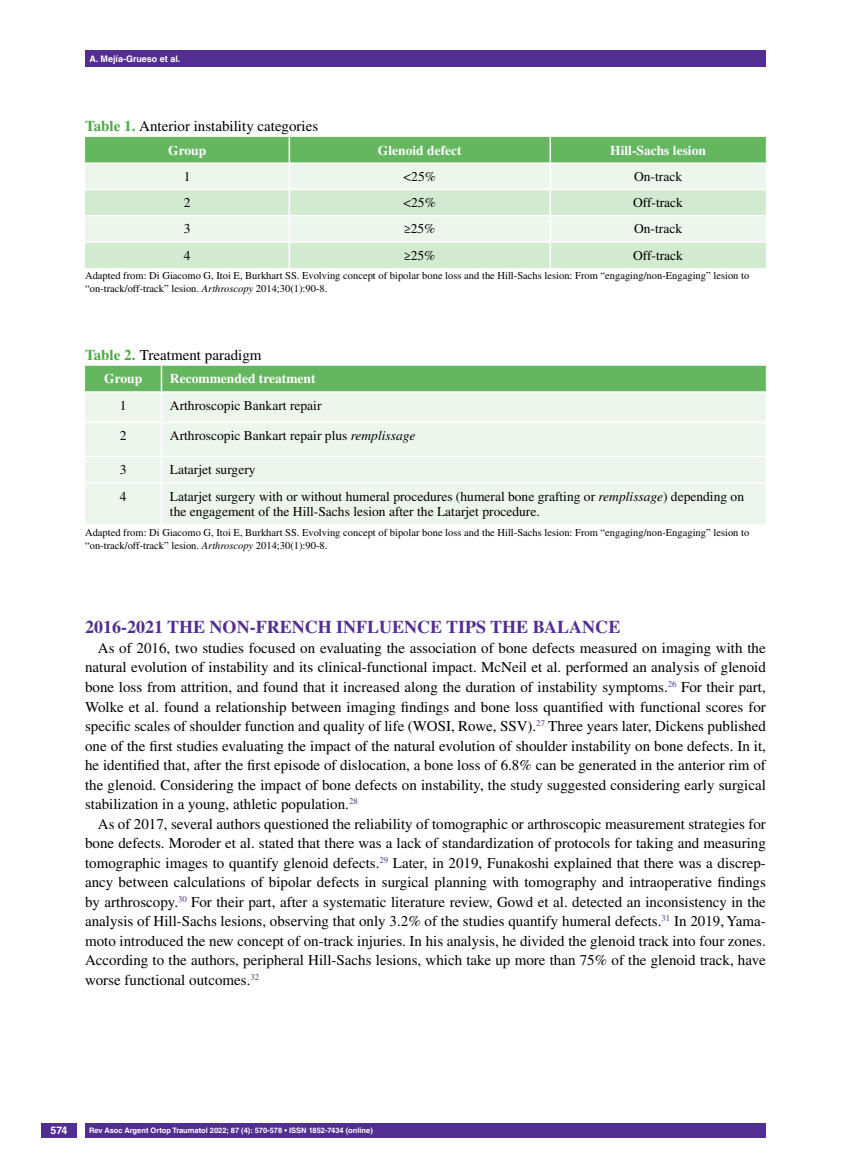
<style>
.page{position:relative;width:851px;height:1170px;background:#fff}
.page>*{position:absolute;margin:0;border:0;box-sizing:border-box;transform-origin:0 0}
.t1{font:700 18px "Times LT Std";color:#522e91}
.t2{font:15px/19.5px "Times LT Std";color:#000;text-align:justify}
.t3{font:13.5px/15.5px "Times LT Std";color:#000}
.t4{font:700 13.5px "Times LT Std";color:#fff}
.t5{font:10.5px/12.8px "Times LT Std";color:#000}
.t6{font:700 10.5px "Helvetica LT Std";color:#fff}
.t7{font:700 9px "Helvetica LT Std";color:#fff}
.t8{font:700 7.5px "Helvetica LT Std";color:#fff}
.s1{font-weight:700;color:#49a942}
.s2{font-style:italic}
</style>
<div class="page">
<div style="left:41px;top:1123px;width:36px;height:14px;background:#522e91"></div>
<div style="left:85px;top:50px;width:680px;height:17px;background:#522e91"></div>
<div style="left:85px;top:1123px;width:680px;height:14px;background:#522e91"></div>
<div style="left:85px;top:137px;width:680px;height:25px;background:#64b65f"></div>
<div style="left:85px;top:164px;width:680px;height:25px;background:#edf6ec"></div>
<svg style="left:85px;top:190px;width:680px;height:78px;background:#dbeed9"></svg>
<hr style="left:288px;top:137px;width:2px;height:25px;background:#fff">
<hr style="left:549px;top:137px;width:2px;height:25px;background:#fff">
<hr style="left:288px;top:164px;width:2px;height:25px;background:#fff">
<hr style="left:549px;top:164px;width:2px;height:25px;background:#fff">
<hr style="left:288px;top:190px;width:2px;height:25px;background:#fff">
<hr style="left:549px;top:190px;width:2px;height:25px;background:#fff">
<hr style="left:85px;top:215px;width:204px;height:1px;background:#fff">
<hr style="left:289px;top:215px;width:261px;height:1px;background:#fff">
<hr style="left:288px;top:216px;width:2px;height:25px;background:#fff">
<hr style="left:550px;top:215px;width:215px;height:1px;background:#fff">
<hr style="left:549px;top:216px;width:2px;height:25px;background:#fff">
<hr style="left:85px;top:241px;width:204px;height:2px;background:#fff">
<hr style="left:289px;top:241px;width:261px;height:2px;background:#fff">
<hr style="left:288px;top:243px;width:2px;height:25px;background:#fff">
<hr style="left:550px;top:241px;width:215px;height:2px;background:#fff">
<hr style="left:549px;top:243px;width:2px;height:25px;background:#fff">
<div style="left:85px;top:423px;width:680px;height:101px;background:#edf6ec"></div>
<svg style="left:85px;top:366px;width:680px;height:55px;background:#aed8ab"></svg>
<hr style="left:161px;top:423px;width:1px;height:33px;background:#fff">
<hr style="left:85px;top:456px;width:76px;height:1px;background:#fff">
<hr style="left:161px;top:456px;width:604px;height:1px;background:#fff">
<svg style="left:161px;top:457px;width:1px;height:25px"></svg>
<hr style="left:85px;top:482px;width:76px;height:1px;background:#fff">
<hr style="left:161px;top:482px;width:604px;height:1px;background:#fff">
<hr style="left:161px;top:483px;width:1px;height:41px;background:#fff">
<p class="t7" style="left:89px;top:53px;width:93px">A. Mejía-Grueso et al.</p>
<p class="t2" style="left:85px;top:116px;width:234px"><span class="s1">Table 1.</span> Anterior instability categories</p>
<p class="t4" style="left:168px;top:142px;width:40px">Group</p>
<p class="t4" style="left:378px;top:142px;width:85px">Glenoid defect</p>
<p class="t4" style="left:610px;top:142px;width:97px">Hill-Sachs lesion</p>
<p class="t3" style="left:184px;top:168px;width:8px">1</p>
<p class="t3" style="left:403px;top:168px;width:34px">&lt;25%</p>
<p class="t3" style="left:634px;top:168px;width:49px">On-track</p>
<p class="t3" style="left:184px;top:195px;width:8px">2</p>
<p class="t3" style="left:403px;top:195px;width:34px">&lt;25%</p>
<p class="t3" style="left:633px;top:195px;width:51px">Off-track</p>
<p class="t3" style="left:184px;top:221px;width:8px">3</p>
<p class="t3" style="left:404px;top:221px;width:33px">≥25%</p>
<p class="t3" style="left:634px;top:221px;width:49px">On-track</p>
<p class="t3" style="left:184px;top:247px;width:8px">4</p>
<p class="t3" style="left:404px;top:247px;width:33px">≥25%</p>
<p class="t3" style="left:633px;top:247px;width:51px">Off-track</p>
<p class="t5" style="left:85px;top:269px;width:665px">Adapted from: Di Giacomo G, Itoi E, Burkhart SS. Evolving concept of bipolar bone loss and the Hill-Sachs lesion: From “engaging/non-Engaging” lesion to “on-track/off-track” lesion. <span class="s2">Arthroscopy</span> 2014;30(1):90-8.</p>
<p class="t2" style="left:85px;top:345px;width:178px"><span class="s1">Table 2.</span> Treatment paradigm</p>
<p class="t4" style="left:104px;top:371px;width:40px">Group</p>
<p class="t4" style="left:170px;top:371px;width:147px">Recommended treatment</p>
<p class="t3" style="left:120px;top:397px;width:8px">1</p>
<p class="t3" style="left:170px;top:397px;width:153px">Arthroscopic Bankart repair</p>
<p class="t3" style="left:120px;top:428px;width:8px">2</p>
<p class="t3" style="left:170px;top:428px;width:247px">Arthroscopic Bankart repair plus <span class="s2">remplissage</span></p>
<p class="t3" style="left:120px;top:462px;width:8px">3</p>
<p class="t3" style="left:170px;top:462px;width:87px">Latarjet surgery</p>
<p class="t3" style="left:120px;top:488px;width:8px">4</p>
<p class="t3" style="left:170px;top:488px;width:575px">Latarjet surgery with or without humeral procedures (humeral bone grafting or <span class="s2">remplissage</span>) depending on the engagement of the Hill-Sachs lesion after the Latarjet procedure.</p>
<p class="t5" style="left:85px;top:525px;width:665px">Adapted from: Di Giacomo G, Itoi E, Burkhart SS. Evolving concept of bipolar bone loss and the Hill-Sachs lesion: From “engaging/non-Engaging” lesion to “on-track/off-track” lesion. <span class="s2">Arthroscopy</span> 2014;30(1):90-8.</p>
<p class="t1" style="left:85px;top:616px;width:536px">2016-2021 THE NON-FRENCH INFLUENCE TIPS THE BALANCE</p>
<p class="t2" style="left:85px;top:638px;width:682px;text-indent:13px">As of 2016, two studies focused on evaluating the association of bone defects measured on imaging with the natural evolution of instability and its clinical-functional impact. McNeil et al. performed an analysis of glenoid bone loss from attrition, and found that it increased along the duration of instability symptoms.<sup>26</sup> For their part, Wolke et al. found a relationship between imaging findings and bone loss quantified with functional scores for specific scales of shoulder function and quality of life (WOSI, Rowe, SSV).<sup>27</sup> Three years later, Dickens published one of the first studies evaluating the impact of the natural evolution of shoulder instability on bone defects. In it, he identified that, after the first episode of dislocation, a bone loss of 6.8% can be generated in the anterior rim of the glenoid. Considering the impact of bone defects on instability, the study suggested considering early surgical stabilization in a young, athletic population.<sup>28</sup></p>
<p class="t2" style="left:85px;top:813px;width:682px;text-indent:13px">As of 2017, several authors questioned the reliability of tomographic or arthroscopic measurement strategies for bone defects. Moroder et al. stated that there was a lack of standardization of protocols for taking and measuring tomographic images to quantify glenoid defects.<sup>29</sup> Later, in 2019, Funakoshi explained that there was a discrep&shy;ancy between calculations of bipolar defects in surgical planning with tomography and intraoperative findings by arthroscopy.<sup>30</sup> For their part, after a systematic literature review, Gowd et al. detected an inconsistency in the analysis of Hill-Sachs lesions, observing that only 3.2% of the studies quantify humeral defects.<sup>31</sup> In 2019, Yama&shy;moto introduced the new concept of on-track injuries. In his analysis, he divided the glenoid track into four zones.<br>According to the authors, peripheral Hill-Sachs lesions, which take up more than 75% of the glenoid track, have worse functional outcomes.<sup>32</sup></p>
<p class="t6" style="left:50px;top:1124px;width:18px">574</p>
<p class="t8" style="left:89px;top:1125px;width:285px">Rev Asoc Argent Ortop Traumatol 2022; 87 (4): 570-578 • ISSN 1852-7434 (online)</p>
</div>
